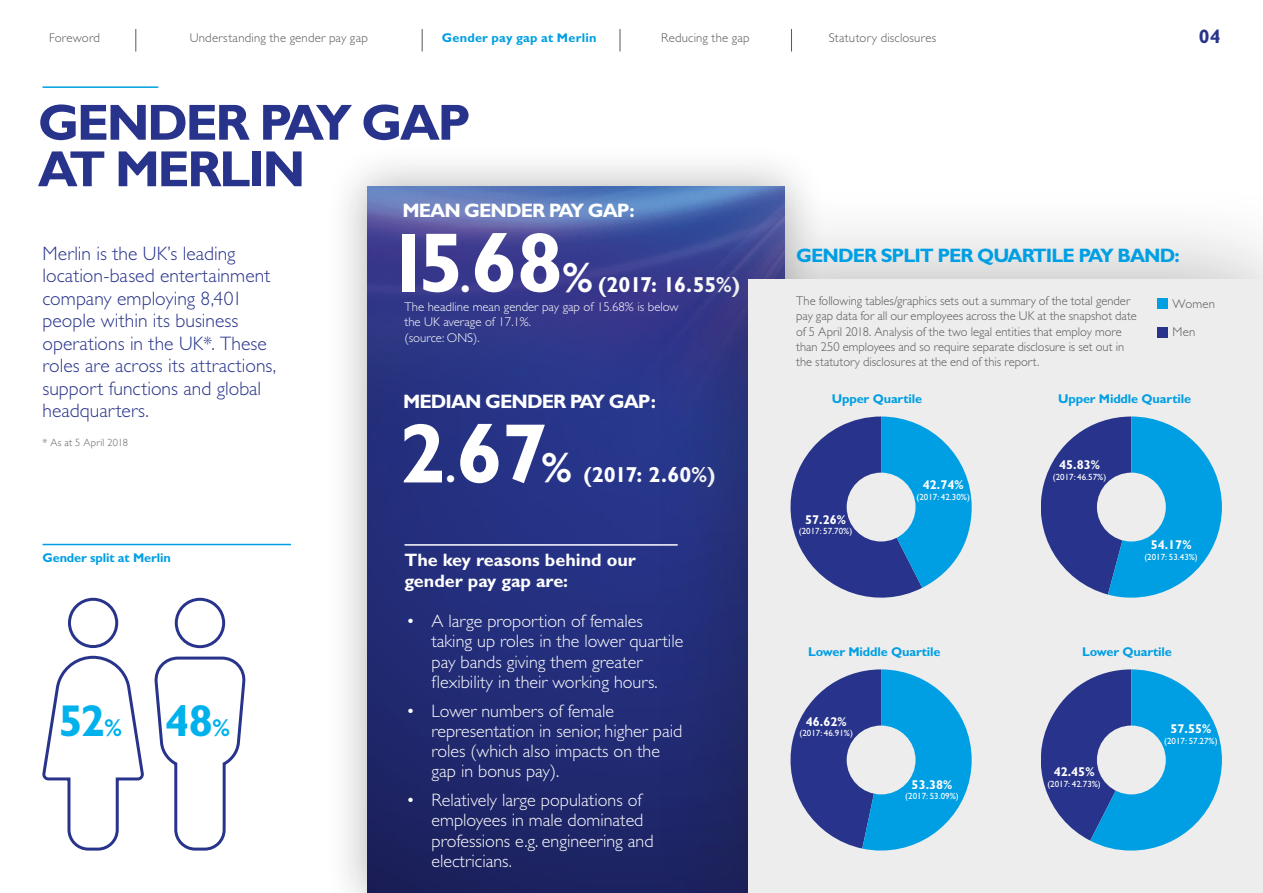
<style>
.page{position:relative;width:1263px;height:893px;background:#fff}
.page>*{position:absolute;margin:0;border:0;box-sizing:border-box;transform-origin:0 0}
.t1{font:700 51px/46.5px "Gill Sans Std";letter-spacing:-.05em;color:#28348b}
.t2{font:700 44.7px "Gill Sans Std";color:#00b1eb}
.t3{font:700 21.75px "Gill Sans Std";letter-spacing:-.04em;color:#fff}
.t4{font:300 19.5px/22.5px "Gill Sans Std";color:#28348b}
.t5{font:700 19.5px "Gill Sans Std";letter-spacing:-.05em;color:#fff}
.t6{font:700 19.5px "Gill Sans Std";letter-spacing:-.05em;color:#009fe3}
.t7{font:700 19.5px "Gill Sans Std";color:#28348b}
.t8{font:300 18px/20.2px "Gill Sans Std";color:#fff}
.t9{font:700 18px/20.2px "Gill Sans Std";color:#fff}
.t10{font:300 12.75px/15.3px "Gill Sans Std";letter-spacing:.005em;color:#575756}
.t11{font:700 12.75px "Gill Sans Std";letter-spacing:-.01em;color:#009fe3}
.t12{font:300 12.75px/15.3px "Gill Sans Std";color:#fff}
.t13{font:700 12.75px "Gill Sans Std";color:#fff}
.t14{font:700 12.75px "Gill Sans Std";letter-spacing:.015em;color:#009fe3}
.t15{font:300 10.5px "Gill Sans";letter-spacing:.025em;color:#646363}
.t16{font:9px "Gill Sans Std";color:#fff}
.s1{font-size:24.45px}
.s2{font-size:84.75px}
.s3{font-size:41.25px}
.s4{font-size:42.3px}
</style>
<div class="page">
<hr style="left:43px;top:86px;width:115px;height:2px;background:#009fe3">
<svg style="left:136px;top:29px;width:1px;height:23px"></svg>
<svg style="left:422px;top:29px;width:1px;height:23px"></svg>
<svg style="left:791px;top:29px;width:1px;height:23px"></svg>
<svg style="left:620px;top:29px;width:1px;height:23px"></svg>
<svg style="left:42px;top:597px;width:102px;height:254px"></svg>
<svg style="left:155px;top:597px;width:91px;height:254px"></svg>
<hr style="left:43px;top:544px;width:248px;height:1px;background:#009fe3">
<div style="left:325px;top:144px;width:502px;height:749px;background:#1d1d1b;opacity:.35"></div>
<img style="left:367px;top:186px;width:285px;height:707px">
<hr style="left:404px;top:544px;width:274px;height:2px;background:#fff">
<div style="left:652px;top:183px;width:611px;height:710px;background:#1d1d1b;opacity:.35"></div>
<div style="left:748px;top:279px;width:515px;height:614px;background:#ededed"></div>
<div style="left:1157px;top:298px;width:11px;height:11px;background:#009fe3"></div>
<div style="left:1157px;top:327px;width:11px;height:10px;background:#28348b"></div>
<svg style="left:791px;top:417px;width:180px;height:180px"></svg>
<div style="left:847px;top:473px;width:68px;height:68px;background:#ededed;border-radius:50%"></div>
<svg style="left:1041px;top:417px;width:181px;height:180px"></svg>
<div style="left:1097px;top:473px;width:69px;height:68px;background:#ededed;border-radius:50%"></div>
<svg style="left:791px;top:670px;width:180px;height:180px"></svg>
<div style="left:847px;top:725px;width:68px;height:69px;background:#ededed;border-radius:50%"></div>
<svg style="left:1041px;top:670px;width:181px;height:180px"></svg>
<div style="left:1097px;top:725px;width:69px;height:69px;background:#ededed;border-radius:50%"></div>
<p class="t10" style="left:49px;top:31px;width:53px">Foreword</p>
<p class="t10" style="left:190px;top:31px;width:180px">Understanding the gender pay gap</p>
<p class="t14" style="left:442px;top:31px;width:156px">Gender pay gap at Merlin</p>
<p class="t10" style="left:661px;top:31px;width:90px">Reducing the gap</p>
<p class="t10" style="left:829px;top:31px;width:109px">Statutory disclosures</p>
<h1 class="t1" style="left:38px;top:99px;width:434px">GENDER PAY GAP<br>AT MERLIN</h1>
<h3 class="t5" style="left:402px;top:199px;width:234px">MEAN GENDER PAY GAP:</h3>
<h3 class="t7" style="left:1199px;top:24px;width:23px">04</h3>
<h3 class="t4" style="left:43px;top:242px;width:235px">Merlin is the UK’s leading location-based entertainment company employing 8,401 people within its business operations in the UK*. These roles are across its attractions, support functions and global headquarters.</h3>
<p class="t15" style="left:43px;top:434px;width:87px">* As at 5 April 2018</p>
<p class="t11" style="left:43px;top:551px;width:130px">Gender split at Merlin</p>
<h2 class="t2" style="left:59px;top:695px;width:173px">52<span class="s1">%</span> 48<span class="s1">%</span></h2>
<h3 class="t3" style="left:386px;top:271px;width:356px"><span class="s2">15</span><span class="s3">.</span><span class="s2">68</span><span class="s4">%</span> (2017: 16.55%)</h3>
<p class="t12" style="left:404px;top:299px;width:276px">The headline mean gender pay gap of 15.68% is below the UK average of 17.1%.<br>(source: ONS).</p>
<h3 class="t5" style="left:403px;top:389px;width:255px">MEDIAN GENDER PAY GAP:</h3>
<h3 class="t3" style="left:399px;top:462px;width:318px"><span class="s2">2</span><span class="s3">.</span><span class="s2">67</span><span class="s4">%</span> (2017: 2.60%)</h3>
<h3 class="t9" style="left:404px;top:550px;width:233px">The key reasons behind our gender pay gap are:</h3>
<h3 class="t8" style="left:431px;top:611px;width:253px;text-indent:-26px">• A large proportion of females taking up roles in the lower quartile pay bands giving them greater flexibility in their working hours.</h3>
<h3 class="t8" style="left:431px;top:701px;width:252px;text-indent:-26px">• Lower numbers of female representation in senior, higher paid roles (which also impacts on the gap in bonus pay).</h3>
<h3 class="t8" style="left:431px;top:790px;width:224px;text-indent:-26px">• Relatively large populations of employees in male dominated professions e.g. engineering and electricians.</h3>
<h3 class="t6" style="left:796px;top:244px;width:385px">GENDER SPLIT PER QUARTILE PAY BAND:</h3>
<p class="t10" style="left:1172px;top:290px;width:44px;line-height:27.9px">Women<br>Men</p>
<p class="t10" style="left:796px;top:293px;width:342px">The following tables/graphics sets out a summary of the total gender pay gap data for all our employees across the UK at the snapshot date of 5 April 2018. Analysis of the two legal entities that employ more than 250 employees and so require separate disclosure is set out in the statutory disclosures at the end of this report.</p>
<p class="t11" style="left:832px;top:391px;width:92px">Upper Quartile</p>
<p class="t13" style="left:805px;top:512px;width:42px">57.26%</p>
<p class="t16" style="left:799px;top:526px;width:55px">(2017: 57.70%)</p>
<p class="t13" style="left:923px;top:477px;width:42px">42.74%</p>
<p class="t16" style="left:916px;top:491px;width:55px">(2017: 42.30%)</p>
<p class="t11" style="left:808px;top:644px;width:134px">Lower Middle Quartile</p>
<p class="t13" style="left:806px;top:714px;width:42px">46.62%</p>
<p class="t16" style="left:799px;top:728px;width:55px">(2017: 46.91%)</p>
<p class="t13" style="left:912px;top:777px;width:42px">53.38%</p>
<p class="t16" style="left:905px;top:791px;width:55px">(2017: 53.09%)</p>
<p class="t11" style="left:1058px;top:391px;width:135px">Upper Middle Quartile</p>
<p class="t13" style="left:1059px;top:457px;width:42px">45.83%</p>
<p class="t16" style="left:1053px;top:472px;width:55px">(2017: 46.57%)</p>
<p class="t13" style="left:1151px;top:537px;width:42px">54.17%</p>
<p class="t16" style="left:1144px;top:551px;width:55px">(2017: 53.43%)</p>
<p class="t11" style="left:1082px;top:644px;width:91px">Lower Quartile</p>
<p class="t13" style="left:1054px;top:764px;width:42px">42.45%</p>
<p class="t16" style="left:1047px;top:779px;width:55px">(2017: 42.73%)</p>
<p class="t13" style="left:1170px;top:721px;width:42px">57.55%</p>
<p class="t16" style="left:1164px;top:736px;width:55px">(2017: 57.27%)</p>
</div>
